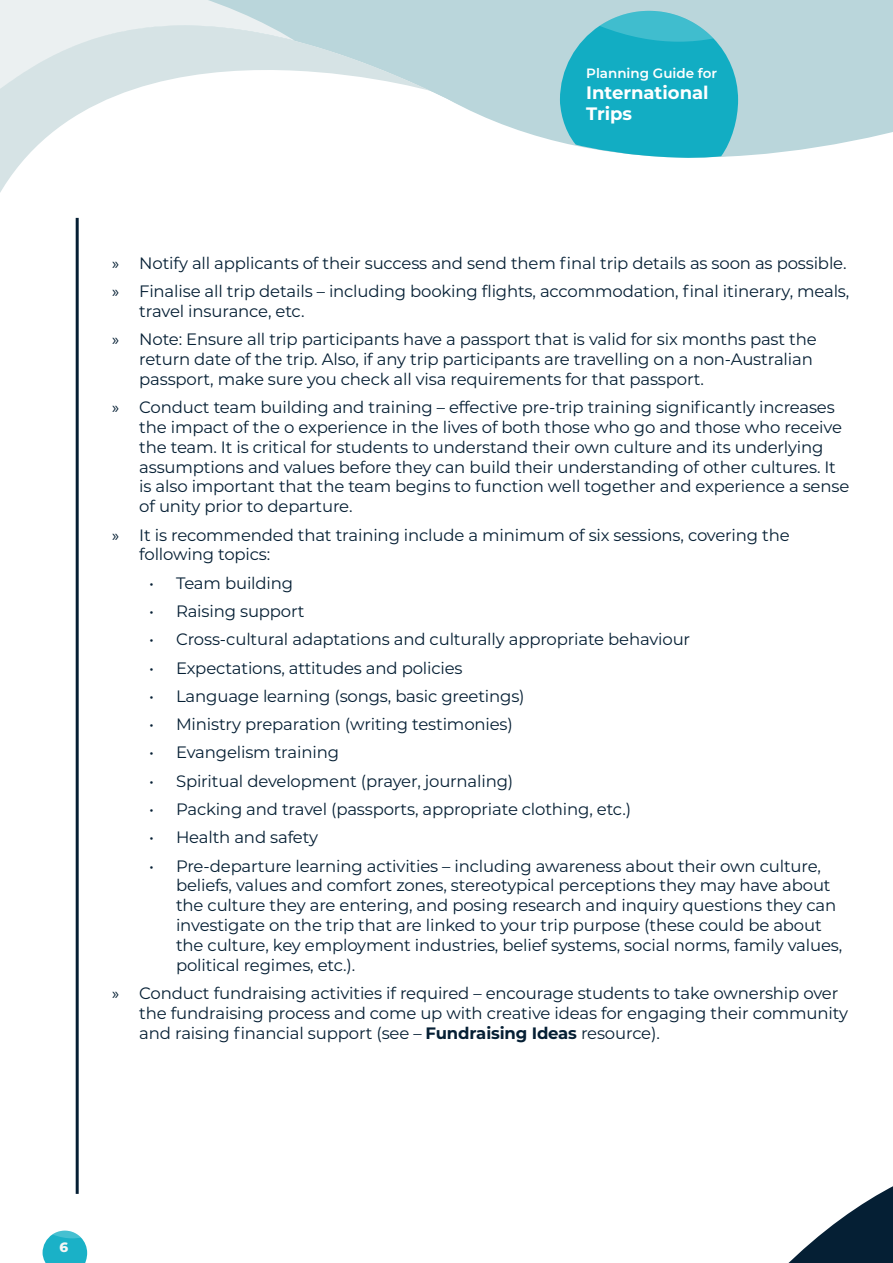
<style>
.page{position:relative;width:893px;height:1263px;background:#fff}
.page>*{position:absolute;margin:0;border:0;box-sizing:border-box;transform-origin:0 0}
.t1{font:700 18px/21px "Montserrat";color:#fff}
.t2{font:16.5px/19.8px "Montserrat";letter-spacing:-.01em;color:#051f34}
.t3{font:600 13.5px "Montserrat";color:#fff}
.t4{font:800 13.5px "Montserrat";color:#f4f5f5}
.s1{font-family:"Myriad Pro"}
.s2{font-weight:700}
</style>
<div class="page">
<svg style="left:75px;top:0;width:818px;height:232px"></svg>
<svg style="left:560px;top:11px;width:178px;height:147px;background:#36b6c9"></svg>
<svg style="left:0;top:0;width:431px;height:218px"></svg>
<svg style="left:0;top:0;width:295px;height:99px;background:#e1eaec"></svg>
<svg style="left:788px;top:1186px;width:105px;height:77px"></svg>
<svg style="left:43px;top:1230px;width:44px;height:33px"></svg>
<hr style="left:76px;top:218px;width:3px;height:976px;background:#051f34">
<p class="t3" style="left:586px;top:64px;width:132px">Planning Guide for</p>
<p class="t1" style="left:586px;top:81px;width:124px">International<br>Trips</p>
<p class="t2" style="left:112px;top:248px;width:739px;line-height:28.3px"><span class="s1">»</span> Notify all applicants of their success and send them final trip details as soon as possible. <span class="s1">»</span> Finalise all trip details – including booking flights, accommodation, final itinerary, meals,</p>
<p class="t2" style="left:112px;top:296px;width:706px;line-height:28.3px;text-indent:27px">travel insurance, etc.<br><span class="s1">»</span> Note: Ensure all trip participants have a passport that is valid for six months past the</p>
<p class="t2" style="left:139px;top:349px;width:675px">return date of the trip. Also, if any trip participants are travelling on a non-Australian passport, make sure you check all visa requirements for that passport.</p>
<p class="t2" style="left:139px;top:397px;width:711px;text-indent:-27px"><span class="s1">»</span> Conduct team building and training – effective pre-trip training significantly increases the impact of the o experience in the lives of both those who go and those who receive the team. It is critical for students to understand their own culture and its underlying assumptions and values before they can build their understanding of other cultures. It is also important that the team begins to function well together and experience a sense of unity prior to departure.</p>
<p class="t2" style="left:139px;top:524px;width:652px;text-indent:-27px"><span class="s1">»</span> It is recommended that training include a minimum of six sessions, covering the following topics:</p>
<p class="t2" style="left:149px;top:572px;width:146px">• Team building</p>
<p class="t2" style="left:149px;top:601px;width:157px">• Raising support</p>
<p class="t2" style="left:149px;top:629px;width:543px">• Cross-cultural adaptations and culturally appropriate behaviour</p>
<p class="t2" style="left:149px;top:657px;width:315px">• Expectations, attitudes and policies</p>
<p class="t2" style="left:149px;top:685px;width:377px">• Language learning (songs, basic greetings)</p>
<p class="t2" style="left:149px;top:714px;width:365px">• Ministry preparation (writing testimonies)</p>
<p class="t2" style="left:149px;top:742px;width:192px">• Evangelism training</p>
<p class="t2" style="left:149px;top:770px;width:366px">• Spiritual development (prayer, journaling)</p>
<p class="t2" style="left:149px;top:799px;width:484px">• Packing and travel (passports, appropriate clothing, etc.)</p>
<p class="t2" style="left:149px;top:827px;width:171px">• Health and safety</p>
<p class="t2" style="left:176px;top:855px;width:668px;text-indent:-27px">• Pre-departure learning activities – including awareness about their own culture, beliefs, values and comfort zones, stereotypical perceptions they may have about the culture they are entering, and posing research and inquiry questions they can investigate on the trip that are linked to your trip purpose (these could be about the culture, key employment industries, belief systems, social norms, family values, political regimes, etc.).</p>
<p class="t2" style="left:139px;top:982px;width:710px;text-indent:-27px"><span class="s1">»</span> Conduct fundraising activities if required – encourage students to take ownership over the fundraising process and come up with creative ideas for engaging their community and raising financial support (see – <span class="s2">Fundraising Ideas</span> resource).</p>
<p class="t4" style="left:59px;top:1237px;width:10px">6</p>
</div>
